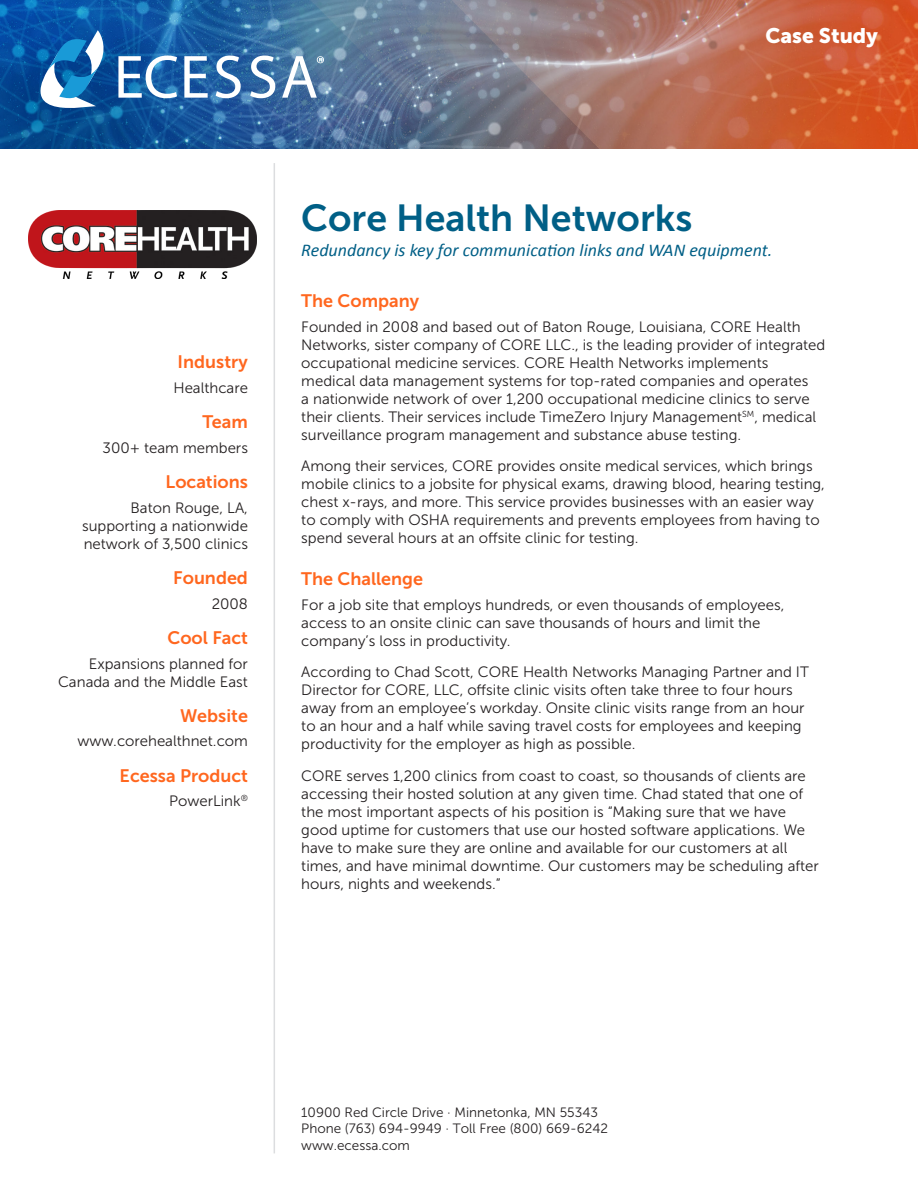
<style>
.page{position:relative;width:918px;height:1188px;background:#fff}
.page>*{position:absolute;margin:0;border:0;box-sizing:border-box;transform-origin:0 0}
.t1{font:37.5px "Museo Sans 700";color:#005f86}
.t2{font:21px "Museo Sans 900";color:#fff}
.t3{font:18px "Museo Sans 700";color:#ff671f}
.t4{font:italic 18px "Calibri";color:#005f86}
.Side_BAr_Black{font:15px/18px "Museo Sans 300";color:#231f20}
.t5{font:13.5px/16.2px "Museo Sans 300";color:#231f20}
</style>
<div class="page">
<hr style="left:274px;top:163px;width:1px;height:990px;background:#dcdddf">
<img style="left:0;top:0;width:918px;height:148px">
<svg style="left:40px;top:30px;width:68px;height:78px"></svg>
<svg style="left:118px;top:56px;width:59px;height:42px"></svg>
<svg style="left:184px;top:56px;width:24px;height:42px"></svg>
<svg style="left:216px;top:56px;width:25px;height:42px"></svg>
<svg style="left:250px;top:56px;width:25px;height:42px"></svg>
<svg style="left:282px;top:56px;width:42px;height:42px"></svg>
<img style="left:29px;top:210px;width:227px;height:68px">
<p class="t2" style="left:765px;top:23px;width:114px">Case Study</p>
<p class="t3" style="left:178px;top:352px;width:72px">Industry</p>
<p class="Side_BAr_Black" style="left:173px;top:379px;width:76px">Healthcare</p>
<p class="t3" style="left:203px;top:412px;width:47px">Team</p>
<p class="Side_BAr_Black" style="left:103px;top:439px;width:147px">300+ team members</p>
<p class="t3" style="left:166px;top:472px;width:84px">Locations</p>
<p class="Side_BAr_Black" style="left:82px;top:499px;width:167px;text-align:justify;text-indent:48px">Baton Rouge, LA, supporting a nationwide network of 3,500 clinics</p>
<p class="t3" style="left:173px;top:568px;width:76px">Founded</p>
<p class="Side_BAr_Black" style="left:212px;top:595px;width:38px">2008</p>
<p class="t3" style="left:167px;top:628px;width:82px">Cool Fact</p>
<p class="Side_BAr_Black" style="left:58px;top:655px;width:191px;text-align:right">Expansions planned for<br>Canada and the Middle East</p>
<p class="t3" style="left:180px;top:706px;width:69px">Website</p>
<p class="Side_BAr_Black" style="left:78px;top:732px;width:172px">www.corehealthnet.com</p>
<p class="t3" style="left:120px;top:765px;width:130px">Ecessa Product</p>
<p class="Side_BAr_Black" style="left:169px;top:792px;width:80px">PowerLink<sup>®</sup></p>
<p class="t1" style="left:301px;top:197px;width:393px">Core Health Networks</p>
<p class="t4" style="left:301px;top:238px;width:473px">Redundancy is key for communication links and WAN equipment.</p>
<p class="t3" style="left:301px;top:291px;width:119px">The Company</p>
<p class="Side_BAr_Black" style="left:301px;top:317px;width:526px">Founded in 2008 and based out of Baton Rouge, Louisiana, CORE Health Networks, sister company of CORE LLC., is the leading provider of integrated occupational medicine services. CORE Health Networks implements medical data management systems for top-rated companies and operates<br>a nationwide network of over 1,200 occupational medicine clinics to serve their clients. Their services include TimeZero Injury Management<sup>SM</sup>, medical surveillance program management and substance abuse testing.</p>
<p class="Side_BAr_Black" style="left:301px;top:457px;width:525px">Among their services, CORE provides onsite medical services, which brings mobile clinics to a jobsite for physical exams, drawing blood, hearing testing, chest x-rays, and more. This service provides businesses with an easier way to comply with OSHA requirements and prevents employees from having to spend several hours at an offsite clinic for testing.</p>
<p class="t3" style="left:301px;top:569px;width:123px">The Challenge</p>
<p class="Side_BAr_Black" style="left:301px;top:596px;width:485px">For a job site that employs hundreds, or even thousands of employees, access to an onsite clinic can save thousands of hours and limit the company’s loss in productivity.</p>
<p class="Side_BAr_Black" style="left:301px;top:663px;width:509px">According to Chad Scott, CORE Health Networks Managing Partner and IT Director for CORE, LLC, offsite clinic visits often take three to four hours away from an employee’s workday. Onsite clinic visits range from an hour to an hour and a half while saving travel costs for employees and keeping productivity for the employer as high as possible.</p>
<p class="Side_BAr_Black" style="left:301px;top:767px;width:519px">CORE serves 1,200 clinics from coast to coast, so thousands of clients are accessing their hosted solution at any given time. Chad stated that one of the most important aspects of his position is “Making sure that we have good uptime for customers that use our hosted software applications. We have to make sure they are online and available for our customers at all times, and have minimal downtime. Our customers may be scheduling after hours, nights and weekends.”</p>
<p class="t5" style="left:301px;top:1105px;width:308px">10900 Red Circle Drive · Minnetonka, MN 55343<br>Phone (763) 694-9949 · Toll Free (800) 669-6242 www.ecessa.com</p>
</div>
